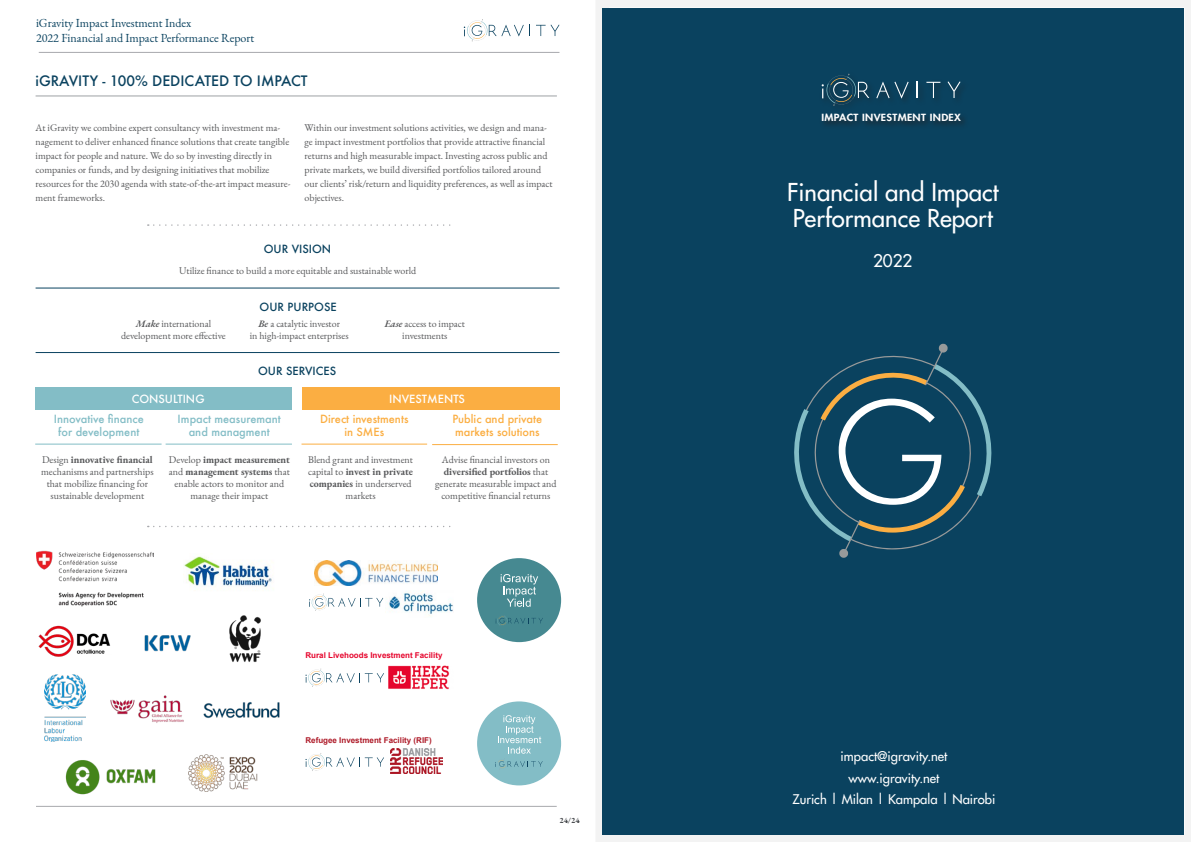
<style>
.page{position:relative;width:1191px;height:842px;background:#fff}
.page>*{position:absolute;margin:0;border:0;box-sizing:border-box;transform-origin:0 0}
.t1{font:24px "Futura LT";color:#fff}
.t2{font:18px "Futura LT";color:#fff}
.t3{font:17px "Futura LT";color:#fff}
.t4{font:500 14px "Futura";color:#0a425f}
.t5{font:13px "Futura LT";color:#fff}
.t6{font:12px/14.4px "EB Garamond";color:#0a425f}
.t7{font:500 11px/13.2px "Futura";color:#83bdc6;text-align:center}
.t8{font:500 11px/13.2px "Futura";color:#fbae42}
.t9{font:500 11px "Futura";color:#0a425f}
.t10{font:500 11px "Futura";color:#fff}
.t11{font:800 10.7px "Futura LT";color:#fff}
.t12{font:10px/12px "EB Garamond";color:#57585a;text-align:center}
.t13{font:800 9.6px "Futura LT";letter-spacing:.03em;color:#fff;scale:1.12 1}
.t14{font:700 8px "Arial";color:#e6052d}
.t15{font:700 8px "Arial";color:#ae1a28}
.t16{font:700 8px "EB Garamond";color:#383b3f}
.s1{font-weight:600;font-style:italic}
.s2{font-weight:700}
</style>
<div class="page">
<hr style="left:39px;top:52px;width:520px;height:1px;background:#a8a9ad">
<hr style="left:36px;top:806px;width:521px;height:1px;background:#a8a9ad">
<svg style="left:536px;top:25px;width:23px;height:11px"></svg>
<svg style="left:464px;top:19px;width:66px;height:22px"></svg>
<hr style="left:36px;top:96px;width:521px;height:1px;background:#9da1a4">
<div style="left:301px;top:387px;width:258px;height:22px;background:#fbae42"></div>
<hr style="left:301px;top:444px;width:126px;height:1px;background:#fbae42">
<div style="left:35px;top:387px;width:257px;height:22px;background:#83bdc6"></div>
<hr style="left:166px;top:444px;width:126px;height:1px;background:#83bdc6">
<hr style="left:36px;top:352px;width:523px;height:1px;background:#0a425f">
<hr style="left:36px;top:288px;width:523px;height:1px;background:#0a425f">
<img style="left:315px;top:560px;width:122px;height:25px">
<img style="left:183px;top:556px;width:89px;height:35px">
<img style="left:189px;top:754px;width:69px;height:38px">
<img style="left:36px;top:550px;width:118px;height:57px">
<hr style="left:35px;top:444px;width:127px;height:1px;background:#83bdc6">
<hr style="left:432px;top:444px;width:126px;height:1px;background:#fbae42">
<img style="left:66px;top:760px;width:89px;height:34px">
<img style="left:110px;top:695px;width:74px;height:28px">
<img style="left:38px;top:625px;width:73px;height:32px">
<img style="left:144px;top:635px;width:47px;height:17px">
<img style="left:203px;top:702px;width:77px;height:16px">
<img style="left:387px;top:591px;width:66px;height:25px">
<svg style="left:309px;top:594px;width:74px;height:17px"></svg>
<img style="left:389px;top:665px;width:61px;height:25px">
<svg style="left:305px;top:669px;width:79px;height:18px"></svg>
<img style="left:390px;top:749px;width:52px;height:24px">
<svg style="left:305px;top:753px;width:79px;height:18px"></svg>
<div style="left:477px;top:701px;width:84px;height:84px;background:#83bdc6;border-radius:50%"></div>
<svg style="left:495px;top:715px;width:47px;height:54px"></svg>
<div style="left:477px;top:558px;width:84px;height:84px;background:#468991;border-radius:50%"></div>
<svg style="left:495px;top:615px;width:48px;height:11px"></svg>
<svg style="left:501px;top:574px;width:37px;height:33px"></svg>
<div style="left:596px;top:0;width:595px;height:842px;background:#f3f3f3"></div>
<div style="left:602px;top:9px;width:581px;height:826px;background:#0a425f"></div>
<svg style="left:794px;top:344px;width:198px;height:214px"></svg>
<svg style="left:148px;top:526px;width:303px;height:1px"></svg>
<svg style="left:148px;top:224px;width:303px;height:2px"></svg>
<img style="left:45px;top:675px;width:41px;height:67px">
<img style="left:229px;top:615px;width:32px;height:47px">
<div style="left:819px;top:72px;width:149px;height:57px;background:#231f20;opacity:.75"></div>
<svg style="left:917px;top:79px;width:3px;height:19px"></svg>
<svg style="left:926px;top:79px;width:37px;height:19px"></svg>
<svg style="left:821px;top:72px;width:90px;height:34px"></svg>
<p class="t6" style="left:36px;top:16px;width:220px">iGravity Impact Investment Index<br>2022 Financial and Impact Performance Report</p>
<p class="t4" style="left:36px;top:71px;width:274px">iGRAVITY - 100% DEDICATED TO IMPACT</p>
<p class="t12" style="left:36px;top:121px;width:256px;line-height:14px;text-align:left">At iGravity we combine expert consultancy with investment ma&shy;nagement to deliver enhanced finance solutions that create tangible impact for people and nature. We do so by investing directly in companies or funds, and by designing initiatives that mobilize resources for the 2030 agenda with state-of-the-art impact measure&shy;ment frameworks.</p>
<p class="t12" style="left:305px;top:121px;width:249px;line-height:14px;text-align:left">Within our investment solutions activities, we design and mana&shy;ge impact investment portfolios that provide attractive financial returns and high measurable impact. Investing across public and private markets, we build diversified portfolios tailored around our clients’ risk/return and liquidity preferences, as well as impact objectives.</p>
<p class="t9" style="left:264px;top:242px;width:69px">OUR VISION</p>
<p class="t12" style="left:179px;top:264px;width:239px">Utilize finance to build a more equitable and sustainable world</p>
<p class="t9" style="left:260px;top:299px;width:79px">OUR PURPOSE</p>
<p class="t12" style="left:121px;top:317px;width:106px"><span class="s1">Make</span> international development more effective</p>
<p class="t12" style="left:250px;top:317px;width:100px"><span class="s1">Be</span> a catalytic investor<br>in high-impact enterprises</p>
<p class="t12" style="left:385px;top:317px;width:82px"><span class="s1">Ease</span> access to impact investments</p>
<p class="t9" style="left:258px;top:363px;width:79px">OUR SERVICES</p>
<p class="t10" style="left:132px;top:391px;width:74px">CONSULTING</p>
<p class="t7" style="left:54px;top:412px;width:92px">Innovative finance</p>
<p class="t7" style="left:58px;top:425px;width:83px">for development</p>
<p class="t7" style="left:178px;top:412px;width:105px">Impact measuremant and managment</p>
<p class="t12" style="left:41px;top:454px;width:114px">Design <span class="s2">innovative financial </span>mechanisms and partnerships that mobilize financing for sustainable development</p>
<p class="t12" style="left:169px;top:454px;width:123px">Develop <span class="s2">impact measurement </span>and <span class="s2">management systems</span> that enable actors to monitor and manage their impact</p>
<p class="t10" style="left:389px;top:391px;width:77px">INVESTMENTS</p>
<p class="t8" style="left:320px;top:412px;width:90px">Direct investments</p>
<p class="t8" style="left:344px;top:425px;width:41px">in SMEs</p>
<p class="t8" style="left:452px;top:412px;width:92px">Public and private markets solutions</p>
<p class="t12" style="left:308px;top:454px;width:106px">Blend grant and investment capital to <span class="s2">invest in private companies</span> in underserved markets</p>
<p class="t12" style="left:435px;top:454px;width:123px">Advise financial investors on <span class="s2">diversified portfolios</span> that generate measurable impact and competitive financial returns</p>
<p class="t14" style="left:305px;top:650px;width:138px">Rural Livehoods Investment Facility</p>
<p class="t15" style="left:305px;top:735px;width:128px">Refugee Investment Facility (RIF)</p>
<p class="t16" style="left:559px;top:815px;width:22px">24/24</p>
<p class="t11" style="left:823px;top:110px;width:140px">IMPACT INVESTMENT INDE X</p>
<p class="t13" style="left:821px;top:111px;width:126px">IMPACT INVESTMENT INDEX</p>
<p class="t1" style="left:787px;top:177px;width:213px">Financial and Impact</p>
<p class="t1" style="left:792px;top:203px;width:201px">Performance Report</p>
<p class="t3" style="left:873px;top:249px;width:41px">2022</p>
<h1 class="t1" style="left:790px;top:202px;width:201px">Performance Report</h1>
<h2 class="t2" style="left:872px;top:249px;width:43px">2021</h2>
<p class="t5" style="left:840px;top:748px;width:108px">impact@igravity.net</p>
<p class="t5" style="left:848px;top:769px;width:92px">www.igravity.net</p>
<p class="t5" style="left:792px;top:791px;width:204px">Zurich | Milan | Kampala | Nairobi</p>
</div>
